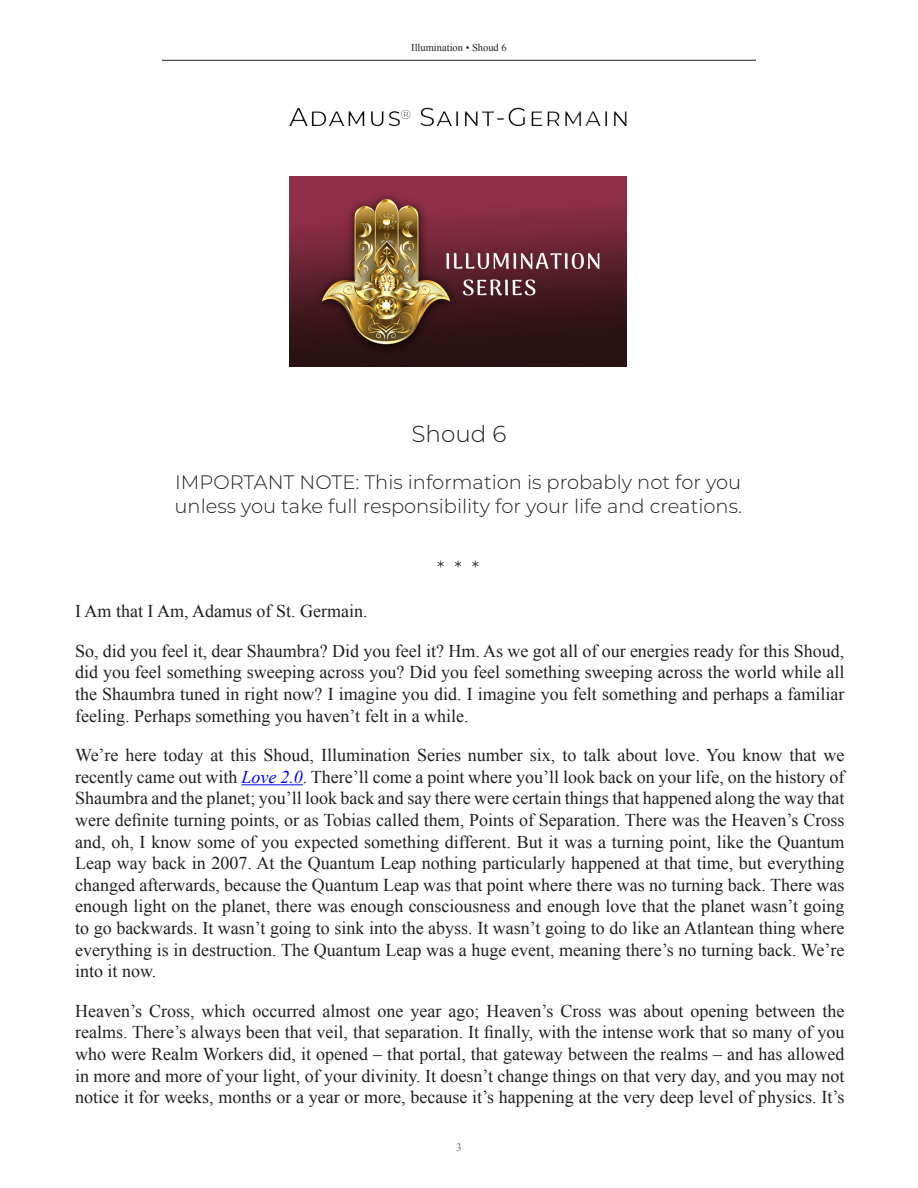
<style>
.page{position:relative;width:918px;height:1188px;background:#fff}
.page>*{position:absolute;margin:0;border:0;box-sizing:border-box;transform-origin:0 0}
.t1{font:26.25px "Montserrat";letter-spacing:.05em;color:#000}
.t2{font:300 23.1px "Montserrat";color:#231f20}
.t3{font:300 19.5px/23.4px "Montserrat";color:#231f20}
.t4{font:18px/21.6px "Times New Roman";color:#231f20;text-align:justify}
.t5{font:11.25px "Times New Roman";color:#6c6d70}
.t6{font:10.5px "Times New Roman";color:#231f20}
.s1{font-style:italic;color:#00f}
</style>
<div class="page">
<hr style="left:162px;top:60px;width:594px;height:1px;background:#231f20">
<hr style="left:242px;top:784px;width:61px;height:1px;background:#00f">
<div style="left:279px;top:101px;width:359px;height:36px;background:#231f20;opacity:.75"></div>
<img style="left:290px;top:177px;width:337px;height:189px">
<p class="t6" style="left:411px;top:41px;width:97px">Illumination • Shoud 6</p>
<h1 class="t1" style="left:289px;top:99px;width:342px">Adamus<sup>®</sup> Saint-Germain</h1>
<p class="t2" style="left:412px;top:418px;width:96px">Shoud 6</p>
<p class="t3" style="left:175px;top:470px;width:569px">IMPORTANT NOTE: This information is probably not for you unless you take full responsibility for your life and creations.</p>
<p class="t3" style="left:437px;top:556px;width:43px">* * *</p>
<p class="t4" style="left:75px;top:600px;width:294px">I Am that I Am, Adamus of St. Germain.</p>
<p class="t4" style="left:75px;top:640px;width:771px">So, did you feel it, dear Shaumbra? Did you feel it? Hm. As we got all of our energies ready for this Shoud, did you feel something sweeping across you? Did you feel something sweeping across the world while all the Shaumbra tuned in right now? I imagine you did. I imagine you felt something and perhaps a familiar feeling. Perhaps something you haven’t felt in a while.</p>
<p class="t4" style="left:75px;top:744px;width:771px">We’re here today at this Shoud, Illumination Series number six, to talk about love. You know that we recently came out with <span class="s1">Love 2.0</span>. There’ll come a point where you’ll look back on your life, on the history of Shaumbra and the planet; you’ll look back and say there were certain things that happened along the way that were definite turning points, or as Tobias called them, Points of Separation. There was the Heaven’s Cross and, oh, I know some of you expected something different. But it was a turning point, like the Quantum Leap way back in 2007. At the Quantum Leap nothing particularly happened at that time, but everything changed afterwards, because the Quantum Leap was that point where there was no turning back. There was enough light on the planet, there was enough consciousness and enough love that the planet wasn’t going to go backwards. It wasn’t going to sink into the abyss. It wasn’t going to do like an Atlantean thing where everything is in destruction. The Quantum Leap was a huge event, meaning there’s no turning back. We’re into it now.</p>
<p class="t4" style="left:75px;top:1000px;width:771px">Heaven’s Cross, which occurred almost one year ago; Heaven’s Cross was about opening between the realms. There’s always been that veil, that separation. It finally, with the intense work that so many of you who were Realm Workers did, it opened – that portal, that gateway between the realms – and has allowed in more and more of your light, of your divinity. It doesn’t change things on that very day, and you may not notice it for weeks, months or a year or more, because it’s happening at the very deep level of physics. It’s</p>
<p class="t5" style="left:456px;top:1139px;width:7px">3</p>
</div>
